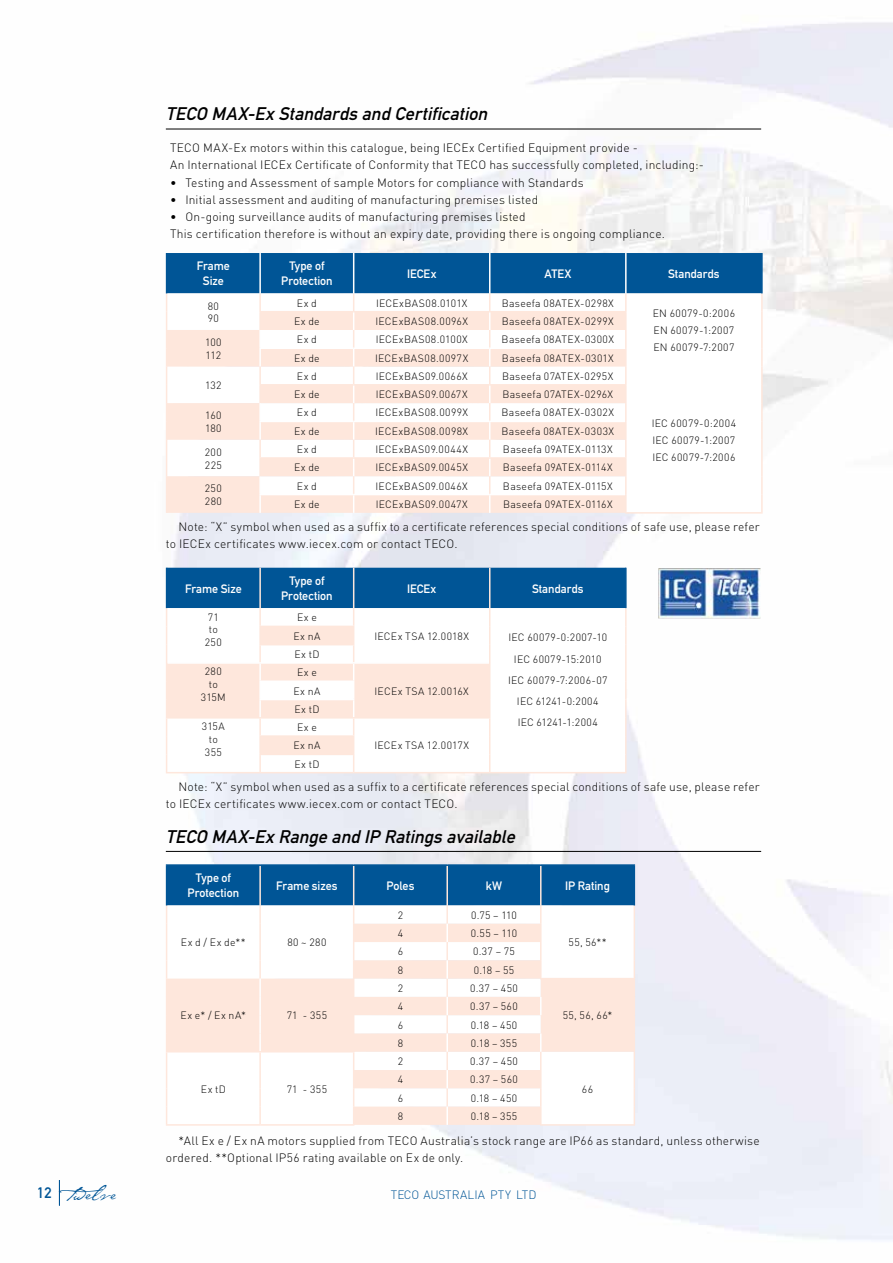
<style>
.page{position:relative;width:893px;height:1263px;background:#fff}
.page>*{position:absolute;margin:0;border:0;box-sizing:border-box;transform-origin:0 0}
.t1{font:21px "P22 Cezanne";letter-spacing:.01em;color:#005596}
.t2{font:italic 700 18px "DIN Alternate";color:#000}
.t3{font:300 12px/17.2px "DIN";letter-spacing:.015em;color:#000}
.t4{font:700 12px/15px "DIN Alternate";color:#fff;text-align:center}
.t5{font:300 12px "DIN";letter-spacing:.01em;color:#005596}
.t6{font:300 10.5px/12.8px "DIN";letter-spacing:.035em;color:#000}
.t7{font:300 10.5px/12.8px "DIN";letter-spacing:.015em;color:#000;text-align:center}
.s1{font-family:"DIN Alternate";font-weight:700;font-size:15px}
</style>
<div class="page">
<img style="left:58px;top:22px;width:835px;height:1218px">
<hr style="left:166px;top:129px;width:595px;height:1px;background:#000">
<hr style="left:625px;top:512px;width:138px;height:2px;background:#fee7dc">
<svg style="left:166px;top:253px;width:597px;height:260px"></svg>
<hr style="left:354px;top:772px;width:136px;height:1px;background:#fee7dc">
<hr style="left:260px;top:772px;width:94px;height:1px;background:#fee7dc">
<hr style="left:490px;top:772px;width:137px;height:1px;background:#fee7dc">
<hr style="left:166px;top:772px;width:94px;height:1px;background:#fee7dc">
<svg style="left:166px;top:568px;width:461px;height:204px"></svg>
<hr style="left:166px;top:568px;width:1px;height:40px;background:#005596">
<hr style="left:625px;top:568px;width:2px;height:40px;background:#005596">
<hr style="left:540px;top:1124px;width:95px;height:2px;background:#fee7dc">
<hr style="left:166px;top:1124px;width:94px;height:2px;background:#fee7dc">
<hr style="left:260px;top:1124px;width:94px;height:2px;background:#fee7dc">
<hr style="left:166px;top:864px;width:94px;height:2px;background:#005596">
<hr style="left:260px;top:864px;width:94px;height:2px;background:#005596">
<hr style="left:354px;top:864px;width:93px;height:2px;background:#005596">
<hr style="left:447px;top:864px;width:94px;height:2px;background:#005596">
<hr style="left:541px;top:864px;width:94px;height:2px;background:#005596">
<svg style="left:166px;top:865px;width:469px;height:260px"></svg>
<hr style="left:166px;top:851px;width:595px;height:1px;background:#000">
<img style="left:659px;top:569px;width:101px;height:50px">
<svg style="left:59px;top:1180px;width:1px;height:25px"></svg>
<h2 class="t2" style="left:166px;top:100px;width:328px">TECO MAX-ExStandardsand Certification</h2>
<p class="t3" style="left:170px;top:139px;width:535px">TECO MAX-Ex motors within this catalogue, being IECEx Certified Equipment provide -<br>An International IECEx Certificate of Conformity that TECO has successfully completed, including:-</p>
<p class="t3" style="left:170px;top:174px;width:415px">• Testing and Assessment of sample Motors for compliance with Standards</p>
<p class="t3" style="left:170px;top:191px;width:370px">• Initial assessment and auditing of manufacturing premises listed</p>
<p class="t3" style="left:170px;top:208px;width:496px">• On-going surveillance audits of manufacturing premises listed<br>This certification therefore is without an expiry date, providing there is ongoing compliance.</p>
<p class="t4" style="left:197px;top:258px;width:35px">Frame<br>Size</p>
<p class="t4" style="left:281px;top:258px;width:53px">Type of<br>Protection</p>
<p class="t4" style="left:407px;top:265px;width:31px">IECEx</p>
<p class="t4" style="left:544px;top:265px;width:28px">ATEX</p>
<p class="t4" style="left:668px;top:265px;width:53px">Standards</p>
<p class="t6" style="left:208px;top:299px;width:13px">80<br>90</p>
<p class="t6" style="left:297px;top:296px;width:22px">Ex d</p>
<p class="t6" style="left:376px;top:296px;width:93px">IECExBAS08.0101X</p>
<p class="t6" style="left:502px;top:296px;width:114px">Baseefa 08ATEX-0298X</p>
<p class="t6" style="left:653px;top:305px;width:84px;line-height:17px;text-align:justify">EN 60079-0:2006<br>EN 60079-1:2007<br>EN 60079-7:2007</p>
<p class="t6" style="left:294px;top:315px;width:27px">Ex de</p>
<p class="t6" style="left:375px;top:315px;width:94px">IECExBAS08.0096X</p>
<p class="t6" style="left:502px;top:315px;width:114px">Baseefa 08ATEX-0299X</p>
<p class="t6" style="left:205px;top:336px;width:18px">100<br>112</p>
<p class="t6" style="left:297px;top:333px;width:22px">Ex d</p>
<p class="t6" style="left:376px;top:333px;width:94px">IECExBAS08.0100X</p>
<p class="t6" style="left:502px;top:333px;width:114px">Baseefa 08ATEX-0300X</p>
<p class="t6" style="left:294px;top:351px;width:27px">Ex de</p>
<p class="t6" style="left:375px;top:351px;width:95px">IECExBAS08.0097X</p>
<p class="t6" style="left:502px;top:351px;width:113px">Baseefa 08ATEX-0301X</p>
<p class="t6" style="left:205px;top:379px;width:18px">132</p>
<p class="t6" style="left:297px;top:370px;width:22px">Ex d</p>
<p class="t6" style="left:376px;top:370px;width:94px">IECExBAS09.0066X</p>
<p class="t6" style="left:502px;top:370px;width:113px">Baseefa 07ATEX-0295X</p>
<p class="t6" style="left:294px;top:388px;width:27px">Ex de</p>
<p class="t6" style="left:376px;top:388px;width:93px">IECExBAS09.0067X</p>
<p class="t6" style="left:502px;top:388px;width:112px">Baseefa 07ATEX-0296X</p>
<p class="t6" style="left:205px;top:409px;width:18px">160<br>180</p>
<p class="t6" style="left:297px;top:406px;width:22px">Ex d</p>
<p class="t6" style="left:375px;top:406px;width:94px">IECExBAS08.0099X</p>
<p class="t6" style="left:501px;top:406px;width:114px">Baseefa 08ATEX-0302X</p>
<p class="t6" style="left:294px;top:424px;width:27px">Ex de</p>
<p class="t6" style="left:375px;top:424px;width:94px">IECExBAS08.0098X</p>
<p class="t6" style="left:502px;top:424px;width:114px">Baseefa 08ATEX-0303X</p>
<p class="t6" style="left:205px;top:446px;width:19px">200<br>225</p>
<p class="t6" style="left:297px;top:443px;width:22px">Ex d</p>
<p class="t6" style="left:375px;top:443px;width:94px">IECExBAS09.0044X</p>
<p class="t6" style="left:503px;top:443px;width:111px">Baseefa 09ATEX-0113X</p>
<p class="t6" style="left:294px;top:461px;width:27px">Ex de</p>
<p class="t6" style="left:375px;top:461px;width:94px">IECExBAS09.0045X</p>
<p class="t6" style="left:503px;top:461px;width:111px">Baseefa 09ATEX-0114X</p>
<p class="t6" style="left:652px;top:415px;width:86px;line-height:17px;text-align:justify">IEC 60079-0:2004<br>IEC 60079-1:2007<br>IEC 60079-7:2006</p>
<p class="t6" style="left:205px;top:482px;width:19px">250<br>280</p>
<p class="t6" style="left:297px;top:479px;width:22px">Ex d</p>
<p class="t6" style="left:376px;top:479px;width:94px">IECExBAS09.0046X</p>
<p class="t6" style="left:503px;top:479px;width:111px">Baseefa 09ATEX-0115X</p>
<p class="t6" style="left:294px;top:498px;width:27px">Ex de</p>
<p class="t6" style="left:376px;top:498px;width:93px">IECExBAS09.0047X</p>
<p class="t6" style="left:503px;top:498px;width:111px">Baseefa 09ATEX-0116X</p>
<p class="t3" style="left:166px;top:517px;width:595px;text-indent:13px">Note: “X” symbol when used as a suffix to a certificate references special conditions of safe use, please refer to IECEx certificates www.iecex.com or contact TECO.</p>
<p class="t4" style="left:185px;top:580px;width:58px">Frame Size</p>
<p class="t4" style="left:281px;top:572px;width:53px">Type of<br>Protection</p>
<p class="t4" style="left:407px;top:580px;width:31px">IECEx</p>
<p class="t4" style="left:532px;top:580px;width:53px">Standards</p>
<p class="t6" style="left:205px;top:610px;width:18px;text-align:center">71 to<br>250</p>
<p class="t6" style="left:297px;top:611px;width:21px">Ex e</p>
<p class="t6" style="left:374px;top:629px;width:96px">IECEx TSA 12.0018X</p>
<p class="t6" style="left:508px;top:627px;width:101px;line-height:21.3px;text-align:center">IEC 60079-0:2007-10<br>IEC 60079-15:2010<br>IEC 60079-7:2006-07<br>IEC 61241-0:2004<br>IEC 61241-1:2004</p>
<p class="t6" style="left:293px;top:627px;width:29px;line-height:18.3px">Ex nA<br>Ex tD</p>
<p class="t7" style="left:201px;top:665px;width:26px">280 to<br>315M</p>
<p class="t6" style="left:293px;top:663px;width:29px;line-height:18.3px;text-align:center">Ex e<br>Ex nA</p>
<p class="t6" style="left:375px;top:684px;width:96px">IECEx TSA 12.0016X</p>
<p class="t6" style="left:294px;top:703px;width:27px">Ex tD</p>
<p class="t6" style="left:202px;top:720px;width:24px;text-align:center">315A to<br>355</p>
<p class="t6" style="left:293px;top:718px;width:29px;line-height:18.3px;text-align:center">Ex e<br>Ex nA</p>
<p class="t6" style="left:374px;top:739px;width:96px">IECEx TSA 12.0017X</p>
<p class="t6" style="left:294px;top:757px;width:27px">Ex tD</p>
<p class="t3" style="left:166px;top:778px;width:595px;text-indent:13px">Note: “X” symbol when used as a suffix to a certificate references special conditions of safe use, please refer to IECEx certificates www.iecex.com or contact TECO.</p>
<h2 class="t2" style="left:166px;top:822px;width:356px">TECO MAX-ExRangeand IP Ratingsavailable</h2>
<p class="t4" style="left:188px;top:870px;width:53px">Type of<br>Protection</p>
<p class="t4" style="left:276px;top:877px;width:63px">Frame sizes</p>
<p class="t4" style="left:386px;top:877px;width:30px">Poles</p>
<p class="t4" style="left:486px;top:877px;width:18px">kW</p>
<p class="t4" style="left:565px;top:877px;width:46px">IP Rating</p>
<p class="t6" style="left:398px;top:908px;width:7px">2</p>
<p class="t6" style="left:471px;top:908px;width:47px">0.75 – 110</p>
<p class="t6" style="left:181px;top:936px;width:66px">Ex d / Ex de**</p>
<p class="t6" style="left:287px;top:936px;width:41px">80 ~ 280</p>
<p class="t6" style="left:398px;top:927px;width:7px">4</p>
<p class="t6" style="left:471px;top:927px;width:48px">0.55 – 110</p>
<p class="t6" style="left:398px;top:945px;width:7px">6</p>
<p class="t6" style="left:473px;top:945px;width:43px">0.37 – 75</p>
<p class="t6" style="left:398px;top:963px;width:7px">8</p>
<p class="t6" style="left:474px;top:963px;width:42px">0.18 – 55</p>
<p class="t6" style="left:569px;top:936px;width:40px">55, 56**</p>
<p class="t6" style="left:398px;top:982px;width:7px">2</p>
<p class="t6" style="left:470px;top:982px;width:49px">0.37 – 450</p>
<p class="t6" style="left:181px;top:1009px;width:67px">Ex e* / Ex nA*</p>
<p class="t6" style="left:287px;top:1009px;width:42px">71 - 355</p>
<p class="t6" style="left:398px;top:1000px;width:7px">4</p>
<p class="t6" style="left:470px;top:1000px;width:49px">0.37 – 560</p>
<p class="t6" style="left:398px;top:1018px;width:7px">6</p>
<p class="t6" style="left:471px;top:1018px;width:48px">0.18 – 450</p>
<p class="t6" style="left:398px;top:1036px;width:7px">8</p>
<p class="t6" style="left:471px;top:1036px;width:48px">0.18 – 355</p>
<p class="t6" style="left:563px;top:1009px;width:51px">55, 56, 66*</p>
<p class="t6" style="left:398px;top:1055px;width:7px">2</p>
<p class="t6" style="left:470px;top:1055px;width:49px">0.37 – 450</p>
<p class="t6" style="left:201px;top:1082px;width:27px">Ex tD</p>
<p class="t6" style="left:287px;top:1082px;width:42px">71 - 355</p>
<p class="t6" style="left:398px;top:1073px;width:7px">4</p>
<p class="t6" style="left:470px;top:1073px;width:49px">0.37 – 560</p>
<p class="t6" style="left:398px;top:1091px;width:7px">6</p>
<p class="t6" style="left:471px;top:1091px;width:48px">0.18 – 450</p>
<p class="t6" style="left:398px;top:1110px;width:7px">8</p>
<p class="t6" style="left:471px;top:1110px;width:48px">0.18 – 355</p>
<p class="t6" style="left:582px;top:1082px;width:13px">66</p>
<p class="t3" style="left:166px;top:1132px;width:595px;text-indent:13px">*All Ex e / Ex nA motors supplied from TECO Australia’s stock range are IP66 as standard, unless otherwise ordered. **Optional IP56 rating available on Ex de only.</p>
<h1 class="t1" style="left:37px;top:1180px;width:80px"><span class="s1">12</span> twelve</h1>
<p class="t5" style="left:391px;top:1187px;width:147px">TECO AUSTRALIA PTY LTD</p>
</div>
